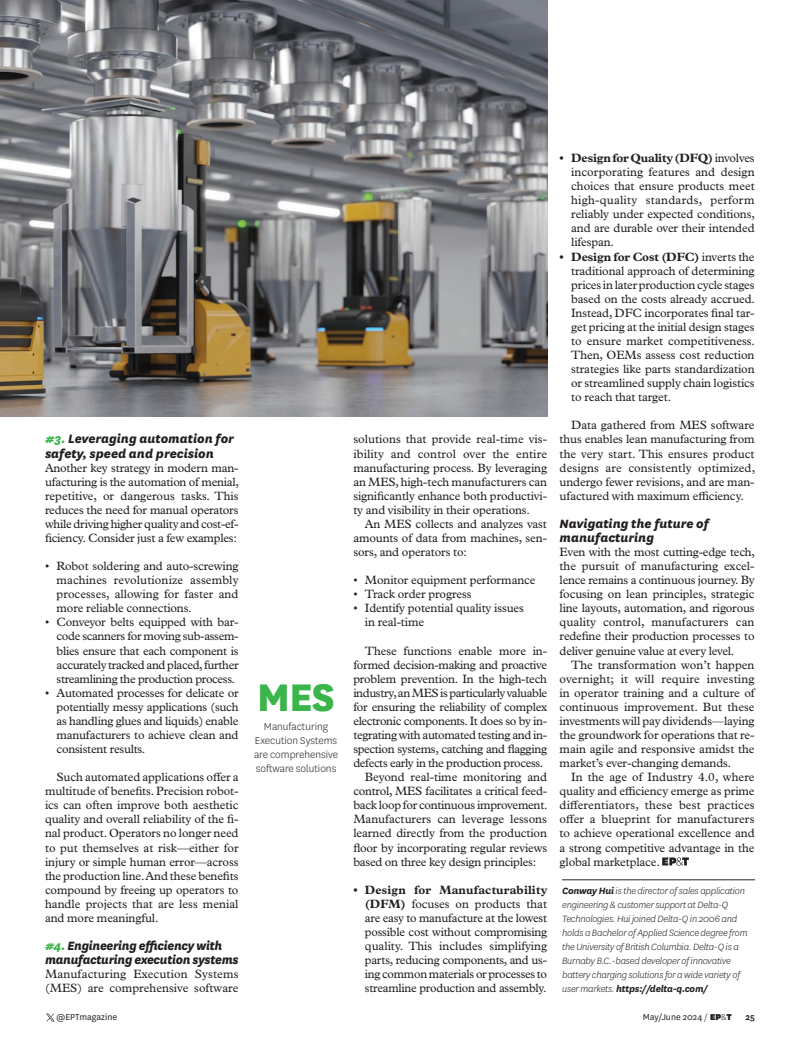
<style>
.page{position:relative;width:799px;height:1047px;background:#fff}
.page>*{position:absolute;margin:0;border:0;box-sizing:border-box;transform-origin:0 0}
.t1{font:800 45px "National";color:#3ab54a}
.t2{font:italic 800 14px/14px "National";color:#231f20}
.t3{font:italic 800 14px/14px "National";letter-spacing:-.02em;color:#231f20;scale:.96 1}
.t4{font:12.12px/14px "Plantin MT Pro";letter-spacing:-.01em;color:#231f20;text-align:justify}
.t5{font:12.12px "Plantin MT Pro";letter-spacing:-.03em;color:#231f20}
.t6{font:12.12px/14.1px "Plantin MT Pro";letter-spacing:.01em;color:#231f20}
.t7{font:300 11.5px/14px "National";color:#231f20;text-align:center}
.t8{font:italic 300 10.62px/14.1px "National";letter-spacing:-.02em;color:#231f20}
.t9{font:10px "National";color:#231f20}
.t10{font:600 10px "National";color:#231f20}
.s1{color:#3ab54a}
.s2{font-weight:700}
.s3{font-weight:300}
.s4{font-weight:900}
</style>
<div class="page">
<svg style="left:46px;top:1013px;width:9px;height:8px"></svg>
<svg style="left:662px;top:857px;width:27px;height:8px"></svg>
<hr style="left:562px;top:879px;width:193px;height:1px;background:#231f20">
<img style="left:0;top:0;width:547px;height:416px">
<p class="t2" style="left:45px;top:431px;width:190px"><span class="s1">#3.</span> Leveraging automation for safety, speed and precision</p>
<p class="t4" style="left:45px;top:460px;width:195px">Another key strategy in modern man&shy;ufacturing is the automation of menial, repetitive, or dangerous tasks. This reduces the need for manual operators while driving higher quality and cost-ef&shy;ficiency. Consider just a few examples:</p>
<p class="t4" style="left:57px;top:559px;width:183px;text-indent:-12px">• Robot soldering and auto-screwing machines revolutionize assembly processes, allowing for faster and more reliable connections.</p>
<p class="t4" style="left:57px;top:615px;width:184px;text-indent:-12px">• Conveyor belts equipped with bar&shy;code scanners for moving sub-assem&shy;blies ensure that each component is accurately tracked and placed, further streamlining the production process.</p>
<p class="t4" style="left:57px;top:685px;width:183px;text-indent:-12px">• Automated processes for delicate or potentially messy applications (such as handling glues and liquids) enable manufacturers to achieve clean and consistent results.</p>
<p class="t4" style="left:45px;top:770px;width:195px;text-indent:12px">Such automated applications offer a multitude of benefits. Precision robot&shy;ics can often improve both aesthetic quality and overall reliability of the fi&shy;nal product. Operators no longer need to put themselves at risk—either for injury or simple human error—across the production line. And these benefits compound by freeing up operators to handle projects that are less menial and more meaningful.</p>
<p class="t3" style="left:45px;top:937px;width:203px"><span class="s1">#4.</span> Engineering efficiency with manufacturing execution systems</p>
<p class="t6" style="left:45px;top:966px;width:195px">Manufacturing Execution Systems (MES) are comprehensive software</p>
<h1 class="t1" style="left:257px;top:664px;width:80px">MES</h1>
<p class="t7" style="left:254px;top:719px;width:86px">Manufacturing<br>Execution Systems are comprehensive software solutions</p>
<p class="t4" style="left:353px;top:432px;width:195px">solutions that provide real-time vis&shy;ibility and control over the entire manufacturing process. By leveraging an MES, high-tech manufacturers can significantly enhance both productivi&shy;ty and visibility in their operations.</p>
<p class="t4" style="left:353px;top:516px;width:195px;text-indent:12px">An MES collects and analyzes vast amounts of data from machines, sen&shy;sors, and operators to:</p>
<p class="t4" style="left:353px;top:573px;width:184px">• Monitor equipment performance</p>
<p class="t4" style="left:353px;top:587px;width:120px">• Track order progress</p>
<p class="t4" style="left:365px;top:601px;width:161px;text-indent:-12px">• Identify potential quality issues in real-time</p>
<p class="t4" style="left:365px;top:643px;width:184px">These functions enable more in-</p>
<p class="t4" style="left:353px;top:657px;width:195px">formed decision-making and proactive</p>
<p class="t4" style="left:353px;top:671px;width:195px">problem prevention. In the high-tech</p>
<p class="t5" style="left:353px;top:685px;width:195px">industry, an MES is particularly valuable</p>
<p class="t4" style="left:353px;top:699px;width:195px">for ensuring the reliability of complex</p>
<p class="t5" style="left:353px;top:713px;width:195px">electronic components. It does so by in-</p>
<p class="t5" style="left:353px;top:727px;width:195px">tegrating with automated testing and in-</p>
<p class="t5" style="left:353px;top:741px;width:195px">spection systems, catching and flagging</p>
<p class="t5" style="left:353px;top:756px;width:191px">defects early in the production process.</p>
<p class="t4" style="left:365px;top:770px;width:184px">Beyond real-time monitoring and</p>
<p class="t4" style="left:353px;top:784px;width:195px">control, MES facilitates a critical feed-</p>
<p class="t4" style="left:353px;top:798px;width:196px">back loop for continuous improvement.</p>
<p class="t4" style="left:353px;top:812px;width:195px">Manufacturers can leverage lessons</p>
<p class="t4" style="left:353px;top:826px;width:195px">learned directly from the production</p>
<p class="t4" style="left:353px;top:840px;width:195px">floor by incorporating regular reviews</p>
<p class="t4" style="left:353px;top:854px;width:184px">based on three key design principles:</p>
<p class="t4" style="left:365px;top:882px;width:184px;text-indent:-12px"><span class="s2">• Design for Manufacturability (DFM)</span> focuses on products that are easy to manufacture at the lowest possible cost without compromising quality. This includes simplifying parts, reducing components, and us&shy;ing common materials or processes to streamline production and assembly.</p>
<p class="t4" style="left:571px;top:151px;width:185px;text-indent:-12px"><span class="s2">• Design for Quality (DFQ)</span> involves incorporating features and design choices that ensure products meet high-quality standards, perform reliably under expected conditions, and are durable over their intended lifespan.</p>
<p class="t4" style="left:571px;top:249px;width:185px;text-indent:-12px"><span class="s2">• Design for Cost (DFC)</span> inverts the traditional approach of determining prices in later production cycle stages based on the costs already accrued.<br>Instead, DFC incorporates final tar&shy;get pricing at the initial design stages to ensure market competitiveness.<br>Then, OEMs assess cost reduction strategies like parts standardization or streamlined supply chain logistics to reach that target.</p>
<p class="t4" style="left:559px;top:418px;width:197px;text-indent:12px">Data gathered from MES software thus enables lean manufacturing from the very start. This ensures product designs are consistently optimized, undergo fewer revisions, and are man&shy;ufactured with maximum efficiency.</p>
<p class="t2" style="left:559px;top:515px;width:151px">Navigating the future of manufacturing</p>
<p class="t4" style="left:559px;top:545px;width:197px">Even with the most cutting-edge tech, the pursuit of manufacturing excel&shy;lence remains a continuous journey. By focusing on lean principles, strategic line layouts, automation, and rigorous quality control, manufacturers can redefine their production processes to deliver genuine value at every level.</p>
<p class="t4" style="left:559px;top:657px;width:197px;text-indent:12px">The transformation won’t happen overnight; it will require investing in operator training and a culture of continuous improvement. But these investments will pay dividends—laying the groundwork for operations that re&shy;main agile and responsive amidst the market’s ever-changing demands.</p>
<p class="t4" style="left:559px;top:770px;width:197px;text-indent:12px">In the age of Industry 4.0, where quality and efficiency emerge as prime differentiators, these best practices offer a blueprint for manufacturers to achieve operational excellence and a strong competitive advantage in the global marketplace.</p>
<p class="t8" style="left:562px;top:883px;width:187px"><span class="s2">Conway Hui</span> is the director of sales application engineering &amp; customer support at Delta-Q Technologies. Hui joined Delta-Q in 2006 and holds a Bachelor of Applied Science degree from the University of British Columbia. Delta-Q is a Burnaby B.C.-based developer of innovative battery charging solutions for a wide variety of user markets. <span class="s2">https://delta-q.com/</span></p>
<p class="t9" style="left:57px;top:1010px;width:62px">@EPTmagazine</p>
<p class="t9" style="left:643px;top:1010px;width:91px">May/June 2024 <span class="s3">/</span> <span class="s4">EP</span><span class="s3">&amp;</span><span class="s4">T</span></p>
<p class="t10" style="left:745px;top:1009px;width:11px">25</p>
</div>
